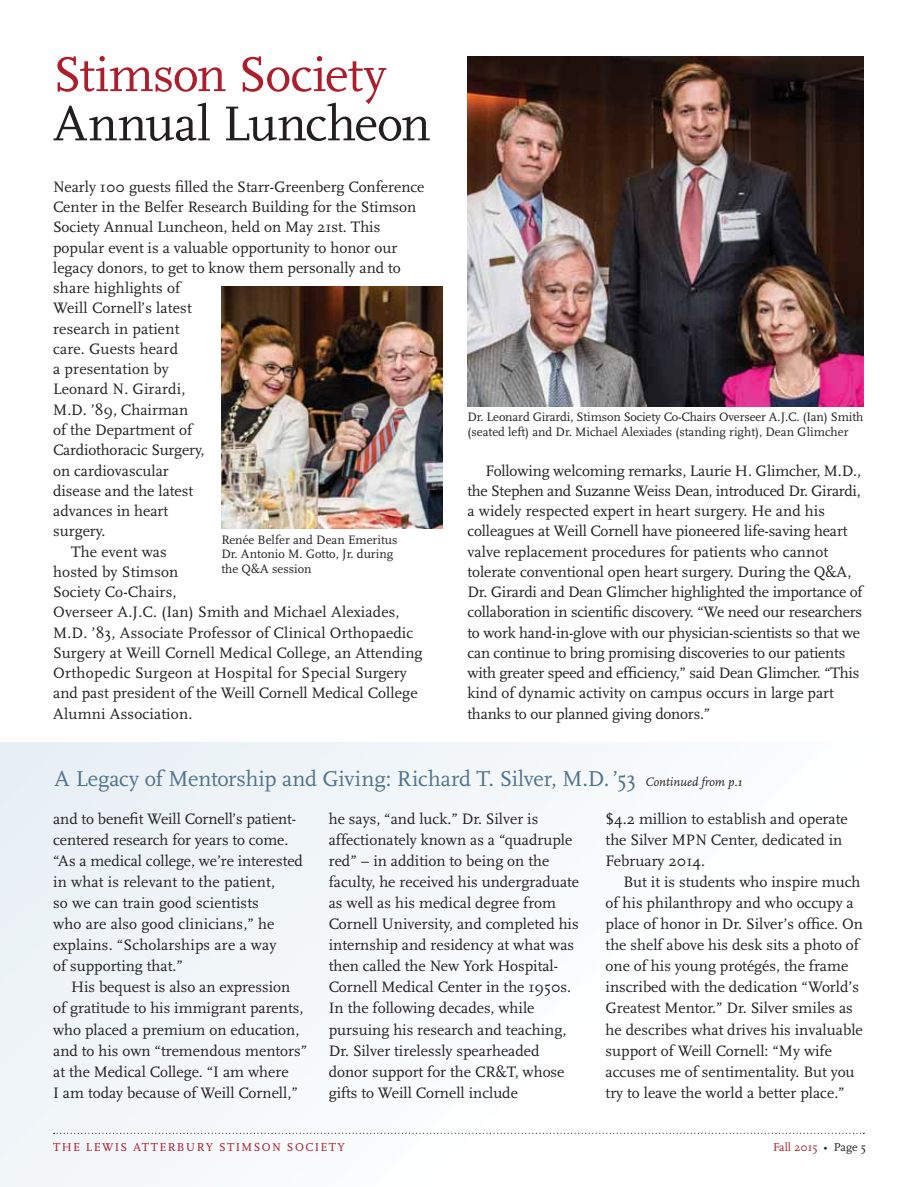
<style>
.page{position:relative;width:917px;height:1187px;background:#fff}
.page>*{position:absolute;margin:0;border:0;box-sizing:border-box;transform-origin:0 0}
.t1{font:51px "Scala";letter-spacing:-.015em;color:#ac1e2c}
.t2{font:51px "Scala";letter-spacing:-.01em;color:#231f20}
.t3{font:22.35px "Scala";letter-spacing:-.01em;color:#50748a}
.t4{font:15.75px/21px "Scala";color:#231f20}
.t5{font:15.75px "Scala";letter-spacing:.02em;color:#231f20}
.t6{font:12.75px/14.2px "Scala";color:#231f20}
.t7{font:12px "Scala";letter-spacing:.115em;color:#ac1e2c}
.t8{font:12px "Scala";color:#ac1e2c}
.s1{font-style:italic;font-size:12.75px;color:#231f20}
.s2{color:#231f20}
</style>
<div class="page">
<img style="left:0;top:742px;width:865px;height:444px">
<img style="left:467px;top:56px;width:396px;height:350px">
<img style="left:221px;top:286px;width:221px;height:243px">
<svg style="left:54px;top:1132px;width:810px;height:1px"></svg>
<h1 class="t1" style="left:53px;top:49px;width:334px">Stimson Society</h1>
<h1 class="t2" style="left:53px;top:98px;width:379px">Annual Luncheon</h1>
<p class="t4" style="left:53px;top:176px;width:373px">Nearly 100 guests filled the Starr-Greenberg Conference</p>
<p class="t4" style="left:53px;top:197px;width:364px">Center in the Belfer Research Building for the Stimson</p>
<p class="t4" style="left:53px;top:217px;width:328px">Society Annual Luncheon, held on May 21st. This</p>
<p class="t4" style="left:53px;top:237px;width:345px">popular event is a valuable opportunity to honor our</p>
<p class="t4" style="left:53px;top:257px;width:349px">legacy donors, to get to know them personally and to</p>
<p class="t4" style="left:53px;top:278px;width:128px">share highlights of</p>
<p class="t4" style="left:53px;top:298px;width:140px">Weill Cornell’s latest</p>
<p class="t4" style="left:53px;top:318px;width:128px">research in patient</p>
<p class="t4" style="left:53px;top:338px;width:126px">care. Guests heard</p>
<p class="t4" style="left:53px;top:359px;width:117px">a presentation by</p>
<p class="t4" style="left:53px;top:379px;width:134px">Leonard N. Girardi,</p>
<p class="t4" style="left:53px;top:399px;width:137px">M.D. ’89, Chairman</p>
<p class="t4" style="left:53px;top:419px;width:141px">of the Department of</p>
<p class="t4" style="left:53px;top:440px;width:153px">Cardiothoracic Surgery,</p>
<p class="t4" style="left:53px;top:460px;width:117px">on cardiovascular</p>
<p class="t4" style="left:53px;top:480px;width:141px">disease and the latest</p>
<p class="t4" style="left:53px;top:500px;width:117px">advances in heart</p>
<p class="t4" style="left:53px;top:521px;width:54px">surgery.</p>
<p class="t4" style="left:71px;top:541px;width:97px">The event was</p>
<p class="t4" style="left:53px;top:561px;width:127px">hosted by Stimson</p>
<p class="t4" style="left:53px;top:581px;width:125px">Society Co-Chairs,</p>
<p class="t4" style="left:53px;top:602px;width:348px">Overseer A.J.C. (Ian) Smith and Michael Alexiades,</p>
<p class="t4" style="left:53px;top:622px;width:361px">M.D. ’83, Associate Professor of Clinical Orthopaedic</p>
<p class="t4" style="left:53px;top:642px;width:371px">Surgery at Weill Cornell Medical College, an Attending</p>
<p class="t5" style="left:53px;top:665px;width:355px">Orthopedic Surgeon at Hospital for Special Surgery</p>
<p class="t4" style="left:53px;top:683px;width:366px">and past president of the Weill Cornell Medical College</p>
<p class="t4" style="left:53px;top:703px;width:141px">Alumni Association.</p>
<p class="t6" style="left:221px;top:533px;width:177px">Renée Belfer and Dean Emeritus<br>Dr. Antonio M. Gotto, Jr. during the Q&amp;A session</p>
<p class="t6" style="left:467px;top:410px;width:397px">Dr. Leonard Girardi, Stimson Society Co-Chairs Overseer A.J.C. (Ian) Smith (seated left) and Dr. Michael Alexiades (standing right), Dean Glimcher</p>
<p class="t4" style="left:467px;top:460px;width:396px;line-height:20.2px;text-indent:18px">Following welcoming remarks, Laurie H. Glimcher, M.D., the Stephen and Suzanne Weiss Dean, introduced Dr. Girardi, a widely respected expert in heart surgery. He and his colleagues at Weill Cornell have pioneered life-saving heart valve replacement procedures for patients who cannot tolerate conventional open heart surgery. During the Q&amp;A, Dr. Girardi and Dean Glimcher highlighted the importance of collaboration in scientific discovery. “We need our researchers to work hand-in-glove with our physician-scientists so that we can continue to bring promising discoveries to our patients with greater speed and efficiency,” said Dean Glimcher. “This kind of dynamic activity on campus occurs in large part thanks to our planned giving donors.”</p>
<h2 class="t3" style="left:55px;top:767px;width:689px">A Legacy of Mentorship and Giving: Richard T. Silver, M.D. ’53 <span class="s1">Continued from p.1</span></h2>
<p class="t4" style="left:53px;top:809px;width:251px">and to benefit Weill Cornell’s patient&shy;centered research for years to come. “As a medical college, we’re interested in what is relevant to the patient,<br>so we can train good scientists<br>who are also good clinicians,” he explains. “Scholarships are a way<br>of supporting that.”</p>
<p class="t4" style="left:53px;top:977px;width:255px;text-indent:18px">His bequest is also an expression of gratitude to his immigrant parents, who placed a premium on education, and to his own “tremendous mentors” at the Medical College. “I am where<br>I am today because of Weill Cornell,”</p>
<p class="t4" style="left:329px;top:809px;width:252px">he says, “and luck.” Dr. Silver is affectionately known as a “quadruple red” – in addition to being on the faculty, he received his undergraduate as well as his medical degree from Cornell University, and completed his internship and residency at what was then called the New York Hospital-Cornell Medical Center in the 1950s.<br>In the following decades, while pursuing his research and teaching, Dr. Silver tirelessly spearheaded donor support for the CR&amp;T, whose gifts to Weill Cornell include</p>
<p class="t4" style="left:605px;top:809px;width:243px">$4.2 million to establish and operate the Silver MPN Center, dedicated in<br>February 2014.</p>
<p class="t4" style="left:605px;top:872px;width:259px;text-indent:18px">But it is students who inspire much of his philanthropy and who occupy a place of honor in Dr. Silver’s office. On the shelf above his desk sits a photo of one of his young protégés, the frame inscribed with the dedication “World’s Greatest Mentor.” Dr. Silver smiles as he describes what drives his invaluable support of Weill Cornell: “My wife accuses me of sentimentality. But you try to leave the world a better place.”</p>
<p class="t7" style="left:53px;top:1140px;width:293px">THE LEWIS ATTERBURY STIMSON SOCIETY</p>
<p class="t8" style="left:773px;top:1140px;width:94px">Fall 2015 <span class="s2">• Page 5</span></p>
</div>
